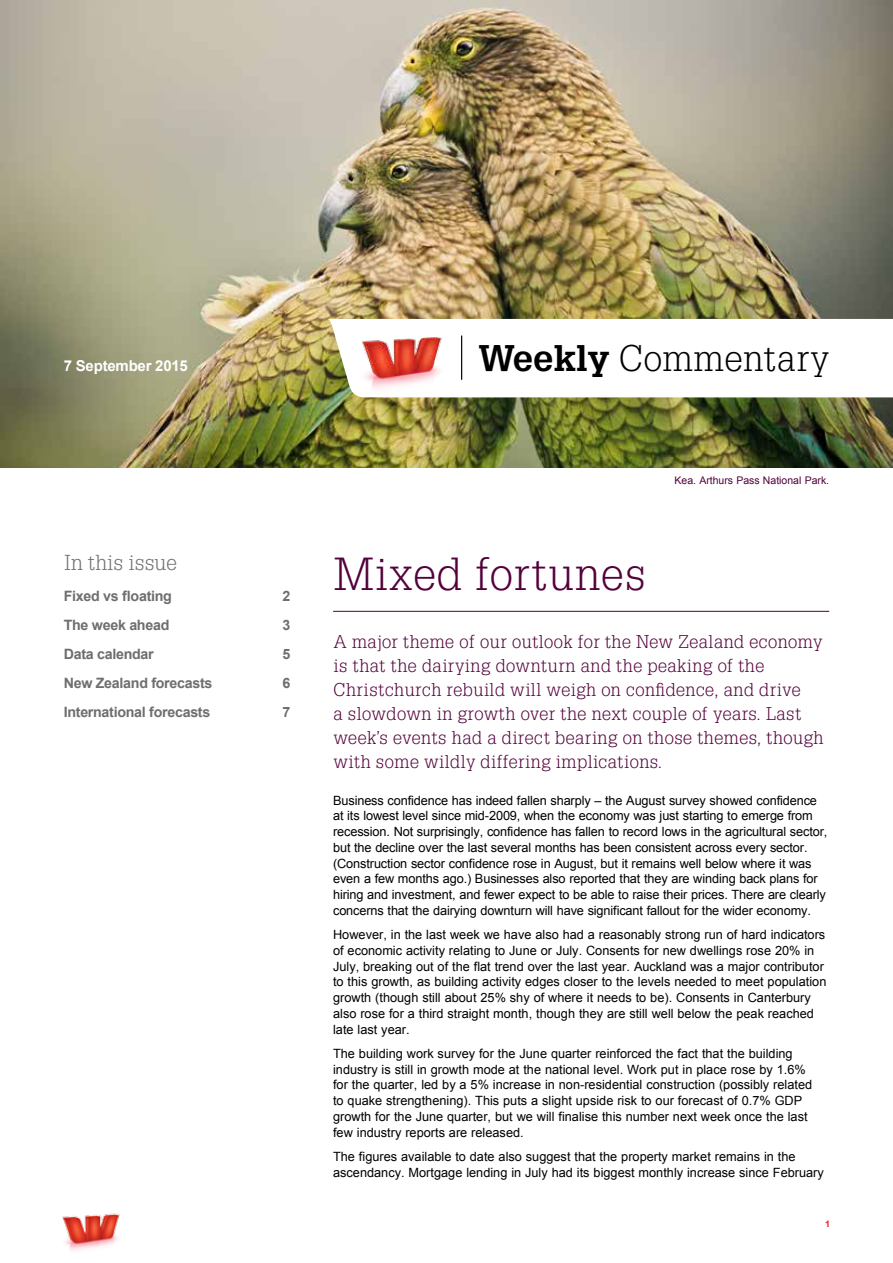
<style>
.page{position:relative;width:893px;height:1263px;background:#fff}
.page>*{position:absolute;margin:0;border:0;box-sizing:border-box;transform-origin:0 0}
.t1{font:45px "Westpac Helpa";letter-spacing:-.01em;color:#54003b}
.t2{font:36px "Westpac Helpa";letter-spacing:-.015em;color:#000}
.t3{font:21px "Westpac Helpa";letter-spacing:-.03em;color:#6f6d6d}
.t4{font:18px/24px "Westpac Helpa";letter-spacing:-.01em;color:#54003b}
.t5{font:700 15px "Arial";letter-spacing:-.015em;color:#fff}
.t6{font:700 14.25px "Arial";letter-spacing:-.02em;color:#6f6d6d}
.t7{font:12.75px/15.8px "Arial";color:#000}
.t8{font:10.5px "Arial";color:#54003b}
.t9{font:700 9px "Arial";color:#ed1d24}
.s1{font-weight:700}
</style>
<div class="page">
<img style="left:0;top:0;width:893px;height:468px">
<hr style="left:333px;top:611px;width:496px;height:1px;background:#54003b">
<svg style="left:328px;top:319px;width:565px;height:78px"></svg>
<img style="left:344px;top:326px;width:118px;height:71px">
<hr style="left:461px;top:335px;width:1px;height:45px;background:#000">
<img style="left:62px;top:1213px;width:58px;height:38px">
<p class="t5" style="left:64px;top:355px;width:126px">7 September 2015</p>
<h3 class="t3" style="left:64px;top:550px;width:115px">In this issue</h3>
<p class="t6" style="left:64px;top:586px;width:110px">Fixed vs floating</p>
<p class="t6" style="left:282px;top:586px;width:9px">2</p>
<p class="t6" style="left:64px;top:615px;width:107px">The week ahead</p>
<p class="t6" style="left:282px;top:615px;width:9px">3</p>
<p class="t6" style="left:64px;top:644px;width:92px">Data calendar</p>
<p class="t6" style="left:282px;top:644px;width:9px">5</p>
<p class="t6" style="left:64px;top:673px;width:150px">New Zealand forecasts</p>
<p class="t6" style="left:282px;top:673px;width:9px">6</p>
<p class="t6" style="left:64px;top:702px;width:148px">International forecasts</p>
<p class="t6" style="left:282px;top:702px;width:9px">7</p>
<h2 class="t2" style="left:478px;top:336px;width:353px"><span class="s1">Weekly</span> Commentary</h2>
<h1 class="t1" style="left:333px;top:546px;width:315px">Mixed fortunes</h1>
<p class="t8" style="left:674px;top:473px;width:156px">Kea. Arthurs Pass National Park.</p>
<p class="t4" style="left:333px;top:629px;width:492px">A major theme of our outlook for the New Zealand economy is that the dairying downturn and the peaking of the Christchurch rebuild will weigh on confidence, and drive<br>a slowdown in growth over the next couple of years. Last week’s events had a direct bearing on those themes, though with some wildly differing implications.</p>
<p class="t7" style="left:333px;top:792px;width:496px">Business confidence has indeed fallen sharply – the August survey showed confidence at its lowest level since mid-2009, when the economy was just starting to emerge from recession. Not surprisingly, confidence has fallen to record lows in the agricultural sector, but the decline over the last several months has been consistent across every sector. (Construction sector confidence rose in August, but it remains well below where it was even a few months ago.) Businesses also reported that they are winding back plans for hiring and investment, and fewer expect to be able to raise their prices. There are clearly concerns that the dairying downturn will have significant fallout for the wider economy.</p>
<p class="t7" style="left:333px;top:927px;width:495px">However, in the last week we have also had a reasonably strong run of hard indicators of economic activity relating to June or July. Consents for new dwellings rose 20% in July, breaking out of the flat trend over the last year. Auckland was a major contributor to this growth, as building activity edges closer to the levels needed to meet population growth (though still about 25% shy of where it needs to be). Consents in Canterbury also rose for a third straight month, though they are still well below the peak reached late last year.</p>
<p class="t7" style="left:333px;top:1046px;width:481px">The building work survey for the June quarter reinforced the fact that the building industry is still in growth mode at the national level. Work put in place rose by 1.6% for the quarter, led by a 5% increase in non-residential construction (possibly related to quake strengthening). This puts a slight upside risk to our forecast of 0.7% GDP growth for the June quarter, but we will finalise this number next week once the last few industry reports are released.</p>
<p class="t7" style="left:333px;top:1149px;width:492px">The figures available to date also suggest that the property market remains in the ascendancy. Mortgage lending in July had its biggest monthly increase since February</p>
<p class="t9" style="left:825px;top:1218px;width:7px">1</p>
</div>
